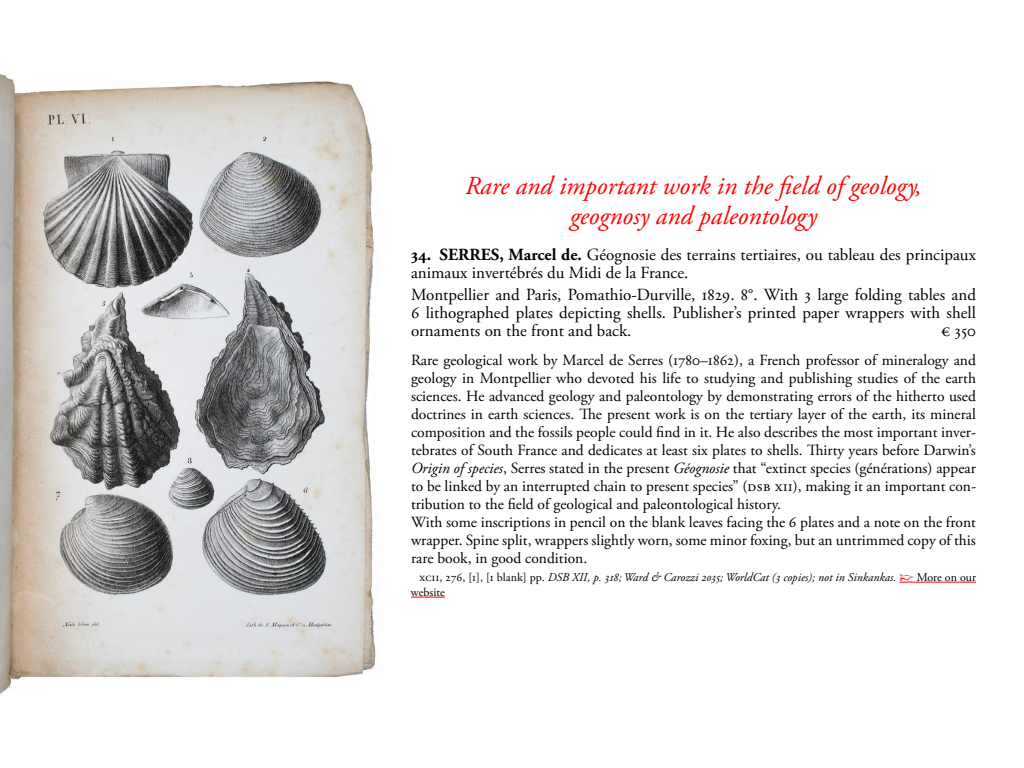
<style>
.page{position:relative;width:1024px;height:768px;background:#fff}
.page>*{position:absolute;margin:0;border:0;box-sizing:border-box;transform-origin:0 0}
.t1{font:italic 26px/30px "Adobe Garamond Pro";color:#f00;text-align:center}
.t2{font:17px/18px "Adobe Garamond Pro";color:#000}
.t3{font:15.5px/18px "Adobe Garamond Pro";color:#000}
.t4{font:italic 12px/15px "Adobe Garamond Pro";color:#000}
.s1{font-weight:700}
.s2{font-style:italic}
.s3{font-style:normal}
.s4{font-family:"IM FELL English PRO Roman";font-style:normal;color:#f00}
</style>
<div class="page">
<svg style="left:899px;top:582px;width:15px;height:1px"></svg>
<hr style="left:914px;top:582px;width:62px;height:1px;background:#f00">
<hr style="left:411px;top:597px;width:34px;height:1px;background:#f00">
<img style="left:0;top:74px;width:376px;height:620px">
<h1 class="t1" style="left:465px;top:171px;width:458px">Rare and important work in the field of geology, geognosy and paleontology</h1>
<p class="t2" style="left:411px;top:246px;width:567px"><span class="s1">34. SERRES, Marcel de.</span> Géognosie des terrains tertiaires, ou tableau des principaux animaux invertébrés du Midi de la France.</p>
<p class="t2" style="left:411px;top:286px;width:567px;text-align:justify">Montpellier and Paris, Pomathio-Durville, 1829. 8°. With 3 large folding tables and 6 lithographed plates depicting shells. Publisher’s printed paper wrappers with shell ornaments on the front and back.</p>
<p class="t2" style="left:941px;top:322px;width:36px">€ 350</p>
<p class="t3" style="left:411px;top:352px;width:567px">Rare geological work by Marcel de Serres (1780–1862), a French professor of mineralogy and geology in Montpellier who devoted his life to studying and publishing studies of the earth sciences. He advanced geology and paleontology by demonstrating errors of the hitherto used doctrines in earth sciences. The present work is on the tertiary layer of the earth, its mineral composition and the fossils people could find in it. He also describes the most important inver&shy;tebrates of South France and dedicates at least six plates to shells. Thirty years before Darwin’s <span class="s2">Origin of species</span>, Serres stated in the present <span class="s2">Géognosie</span> that “extinct species (générations) appear to be linked by an interrupted chain to present species” (DSB XII), making it an important con&shy;tribution to the field of geological and paleontological history.<br>With some inscriptions in pencil on the blank leaves facing the 6 plates and a note on the front wrapper. Spine split, wrappers slightly worn, some minor foxing, but an untrimmed copy of this rare book, in good condition.</p>
<p class="t4" style="left:411px;top:570px;width:567px;text-indent:9px"><span class="s3">XCII, 276, [1], [1 blank] pp.</span> DSB XII, p. 318; Ward &amp; Carozzi 2035; WorldCat (3 copies); not in Sinkankas. <span class="s4">☞</span> <span class="s3">More on our website</span></p>
</div>
